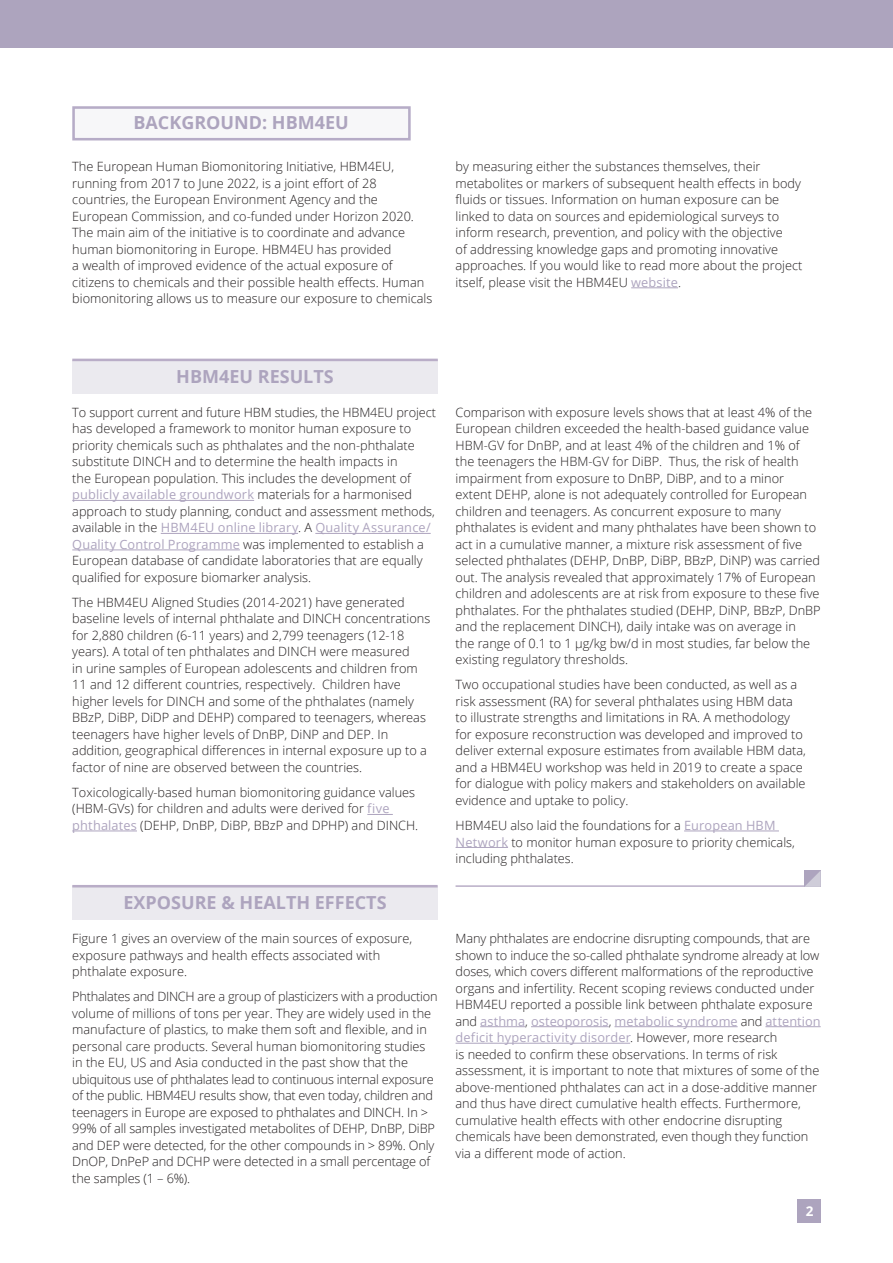
<style>
.page{position:relative;width:893px;height:1263px;background:#fff}
.page>*{position:absolute;margin:0;border:0;box-sizing:border-box;transform-origin:0 0}
.Titles{font:700 18px "Open Sans";color:#ada4be}
.Text{font:700 13.5px "Open Sans";color:#fff}
.Text-2{font:300 12.75px/16.5px "Open Sans";color:#231f20}
.Heading_1{font:300 12.75px/16.5px "Open Sans";color:#231f20}
.s1{font-weight:400;color:#ada4be}
</style>
<div class="page">
<div style="left:0;top:0;width:893px;height:48px;background:#ada4be"></div>
<div style="left:72px;top:361px;width:366px;height:33px;background:#ebeaef"></div>
<hr style="left:72px;top:359px;width:366px;height:2px;background:#b9adc7">
<div style="left:72px;top:887px;width:366px;height:33px;background:#ebeaef"></div>
<hr style="left:72px;top:885px;width:366px;height:2px;background:#b9adc7">
<hr style="left:456px;top:885px;width:365px;height:2px;background:#b9adc7">
<svg style="left:804px;top:870px;width:17px;height:17px"></svg>
<div style="left:797px;top:1199px;width:24px;height:23px;background:#ada4be"></div>
<div style="left:72px;top:106px;width:339px;height:34px;background:#f7f7f9;border:3px solid #b6acc7"></div>
<hr style="left:631px;top:287px;width:47px;height:1px;background:#ada4be">
<hr style="left:72px;top:500px;width:182px;height:1px;background:#ada4be">
<hr style="left:161px;top:533px;width:137px;height:1px;background:#ada4be">
<hr style="left:315px;top:533px;width:116px;height:1px;background:#ada4be">
<hr style="left:72px;top:550px;width:168px;height:1px;background:#ada4be">
<svg style="left:367px;top:814px;width:26px;height:1px"></svg>
<hr style="left:72px;top:831px;width:65px;height:1px;background:#ada4be">
<hr style="left:684px;top:831px;width:95px;height:1px;background:#ada4be">
<hr style="left:456px;top:847px;width:52px;height:1px;background:#ada4be">
<hr style="left:480px;top:1026px;width:45px;height:1px;background:#ada4be">
<hr style="left:531px;top:1026px;width:78px;height:1px;background:#ada4be">
<hr style="left:614px;top:1026px;width:124px;height:1px;background:#ada4be">
<hr style="left:765px;top:1026px;width:56px;height:1px;background:#ada4be">
<hr style="left:456px;top:1043px;width:174px;height:1px;background:#ada4be">
<p class="Titles" style="left:133px;top:110px;width:217px">BACKGROUND: HBM4EU</p>
<p class="Heading_1" style="left:72px;top:158px;width:362px">The European Human Biomonitoring Initiative, HBM4EU, running from 2017 to June 2022, is a joint effort of 28 countries, the European Environment Agency and the European Commission, and co-funded under Horizon 2020.<br>The main aim of the initiative is to coordinate and advance human biomonitoring in Europe. HBM4EU has provided<br>a wealth of improved evidence of the actual exposure of citizens to chemicals and their possible health effects. Human biomonitoring allows us to measure our exposure to chemicals</p>
<p class="Heading_1" style="left:456px;top:158px;width:348px">by measuring either the substances themselves, their metabolites or markers of subsequent health effects in body fluids or tissues. Information on human exposure can be linked to data on sources and epidemiological surveys to inform research, prevention, and policy with the objective<br>of addressing knowledge gaps and promoting innovative approaches. If you would like to read more about the project itself, please visit the HBM4EU <span class="s1">website</span>.</p>
<p class="Titles" style="left:176px;top:363px;width:159px">HBM4EU RESULTS</p>
<p class="Text-2" style="left:72px;top:404px;width:365px">To support current and future HBM studies, the HBM4EU project has developed a framework to monitor human exposure to priority chemicals such as phthalates and the non-phthalate substitute DINCH and to determine the health impacts in<br>the European population. This includes the development of <span class="s1">publicly available groundwork</span> materials for a harmonised approach to study planning, conduct and assessment methods, available in the <span class="s1">HBM4EU online library</span>. A <span class="s1">Quality Assurance/ Quality Control Programme</span> was implemented to establish a European database of candidate laboratories that are equally qualified for exposure biomarker analysis.</p>
<p class="Text-2" style="left:72px;top:594px;width:360px">The HBM4EU Aligned Studies (2014-2021) have generated baseline levels of internal phthalate and DINCH concentrations for 2,880 children (6-11 years) and 2,799 teenagers (12-18 years). A total of ten phthalates and DINCH were measured<br>in urine samples of European adolescents and children from 11 and 12 different countries, respectively. Children have higher levels for DINCH and some of the phthalates (namely BBzP, DiBP, DiDP and DEHP) compared to teenagers, whereas teenagers have higher levels of DnBP, DiNP and DEP. In addition, geographical differences in internal exposure up to a factor of nine are observed between the countries.</p>
<p class="Text-2" style="left:72px;top:784px;width:348px">Toxicologically-based human biomonitoring guidance values (HBM-GVs) for children and adults were derived for <span class="s1">five phthalates</span> (DEHP, DnBP, DiBP, BBzP and DPHP) and DINCH.</p>
<p class="Titles" style="left:123px;top:890px;width:265px">EXPOSURE &amp; HEALTH EFFECTS</p>
<p class="Text-2" style="left:72px;top:930px;width:341px">Figure 1 gives an overview of the main sources of exposure, exposure pathways and health effects associated with phthalate exposure.</p>
<p class="Text-2" style="left:72px;top:988px;width:367px">Phthalates and DINCH are a group of plasticizers with a production volume of millions of tons per year. They are widely used in the manufacture of plastics, to make them soft and flexible, and in personal care products. Several human biomonitoring studies in the EU, US and Asia conducted in the past show that the ubiquitous use of phthalates lead to continuous internal exposure of the public. HBM4EU results show, that even today, children and teenagers in Europe are exposed to phthalates and DINCH. In &gt; 99% of all samples investigated metabolites of DEHP, DnBP, DiBP and DEP were detected, for the other compounds in &gt; 89%. Only DnOP, DnPeP and DCHP were detected in a small percentage of the samples (1 – 6%).</p>
<p class="Text-2" style="left:456px;top:404px;width:367px">Comparison with exposure levels shows that at least 4% of the European children exceeded the health-based guidance value HBM-GV for DnBP, and at least 4% of the children and 1% of the teenagers the HBM-GV for DiBP. Thus, the risk of health impairment from exposure to DnBP, DiBP, and to a minor extent DEHP, alone is not adequately controlled for European children and teenagers. As concurrent exposure to many phthalates is evident and many phthalates have been shown to act in a cumulative manner, a mixture risk assessment of five selected phthalates (DEHP, DnBP, DiBP, BBzP, DiNP) was carried out. The analysis revealed that approximately 17% of European children and adolescents are at risk from exposure to these five phthalates. For the phthalates studied (DEHP, DiNP, BBzP, DnBP and the replacement DINCH), daily intake was on average in<br>the range of 0.1 to 1 μg/kg bw/d in most studies, far below the existing regulatory thresholds.</p>
<p class="Text-2" style="left:456px;top:676px;width:352px">Two occupational studies have been conducted, as well as a risk assessment (RA) for several phthalates using HBM data to illustrate strengths and limitations in RA. A methodology for exposure reconstruction was developed and improved to deliver external exposure estimates from available HBM data, and a HBM4EU workshop was held in 2019 to create a space for dialogue with policy makers and stakeholders on available evidence and uptake to policy.</p>
<p class="Text-2" style="left:456px;top:817px;width:341px">HBM4EU also laid the foundations for a <span class="s1">European HBM<br>Network</span> to monitor human exposure to priority chemicals, including phthalates.</p>
<p class="Text-2" style="left:456px;top:930px;width:367px">Many phthalates are endocrine disrupting compounds, that are shown to induce the so-called phthalate syndrome already at low doses, which covers different malformations of the reproductive organs and infertility. Recent scoping reviews conducted under HBM4EU reported a possible link between phthalate exposure and <span class="s1">asthma</span>, <span class="s1">osteoporosis</span>, <span class="s1">metabolic syndrome</span> and <span class="s1">attention deficit hyperactivity disorder</span>. However, more research<br>is needed to confirm these observations. In terms of risk assessment, it is important to note that mixtures of some of the above-mentioned phthalates can act in a dose-additive manner and thus have direct cumulative health effects. Furthermore, cumulative health effects with other endocrine disrupting chemicals have been demonstrated, even though they function via a different mode of action.</p>
<p class="Text" style="left:806px;top:1201px;width:9px">2</p>
</div>
